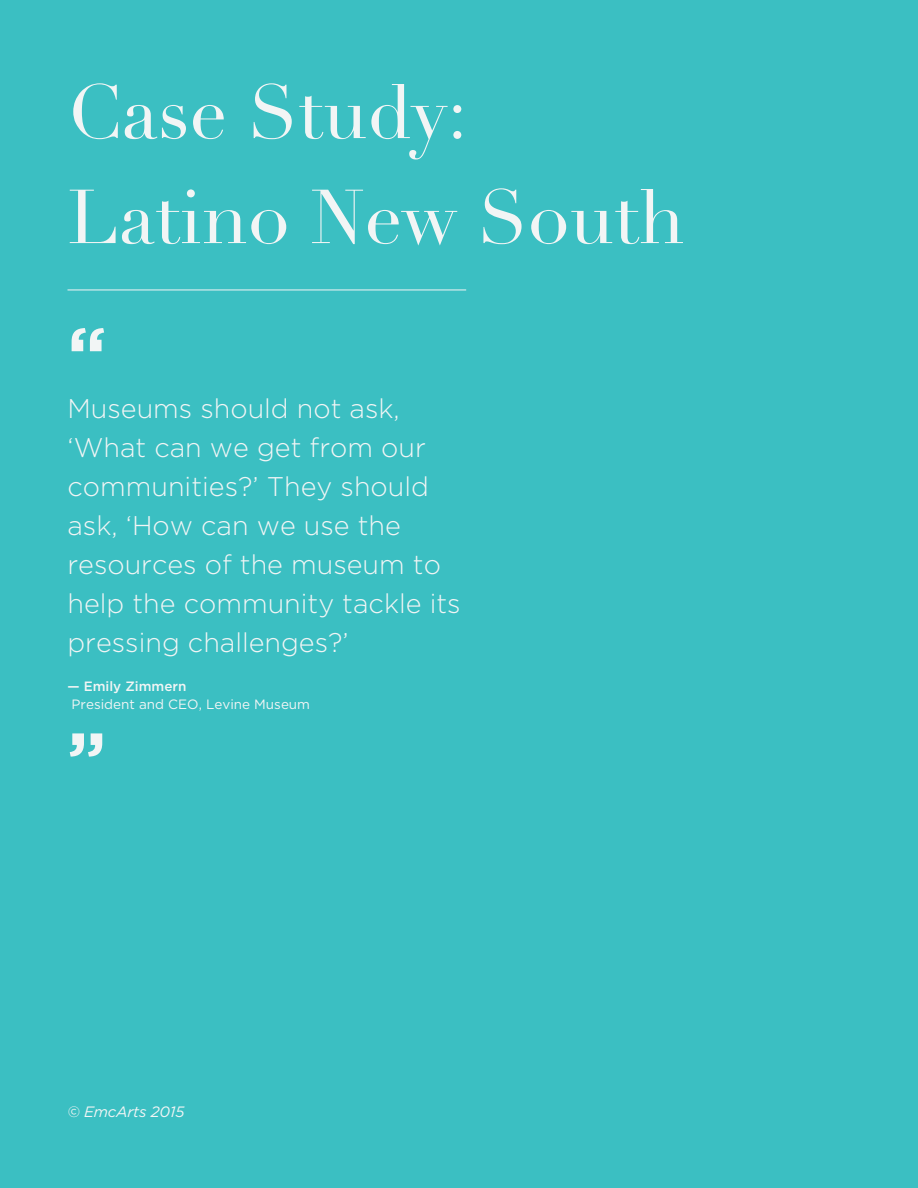
<style>
.page{position:relative;width:918px;height:1188px;background:#3bbfc2}
.page>*{position:absolute;margin:0;border:0;box-sizing:border-box;transform-origin:0 0}
.white_headline{font:75px/105px "Didot";color:#f2f5f5}
.Pull_Quote_Job_title{font:700 72px "Gotham";color:#f2f5f5}
.Pull_Quote_Job_title-2{font:300 27px/39px "Gotham";color:#f2f5f5}
.t1{font:italic 15px "Gotham";letter-spacing:-.01em;color:#f2f5f5}
.Pull_Quote_Job_title-3{font:13.5px/18px "Gotham";color:#f2f5f5}
.s1{font-weight:500}
</style>
<div class="page">
<hr style="left:68px;top:290px;width:398px;height:1px;background:#f2f5f5">
<p class="white_headline" style="left:68px;top:61px;width:619px">Case Study:<br>Latino New South</p>
<p class="Pull_Quote_Job_title" style="left:68px;top:312px;width:40px">“</p>
<p class="Pull_Quote_Job_title-2" style="left:68px;top:388px;width:395px">Museums should not ask, ‘What can we get from our communities?’ They should ask, ‘How can we use the resources of the museum to help the community tackle its pressing challenges?’</p>
<p class="Pull_Quote_Job_title-3" style="left:72px;top:677px;width:240px;text-indent:-4px"><span class="s1">— Emily Zimmern<br></span>President and CEO, Levine Museum</p>
<p class="Pull_Quote_Job_title" style="left:68px;top:717px;width:40px">”</p>
<p class="t1" style="left:68px;top:1104px;width:118px">© EmcArts 2015</p>
</div>
